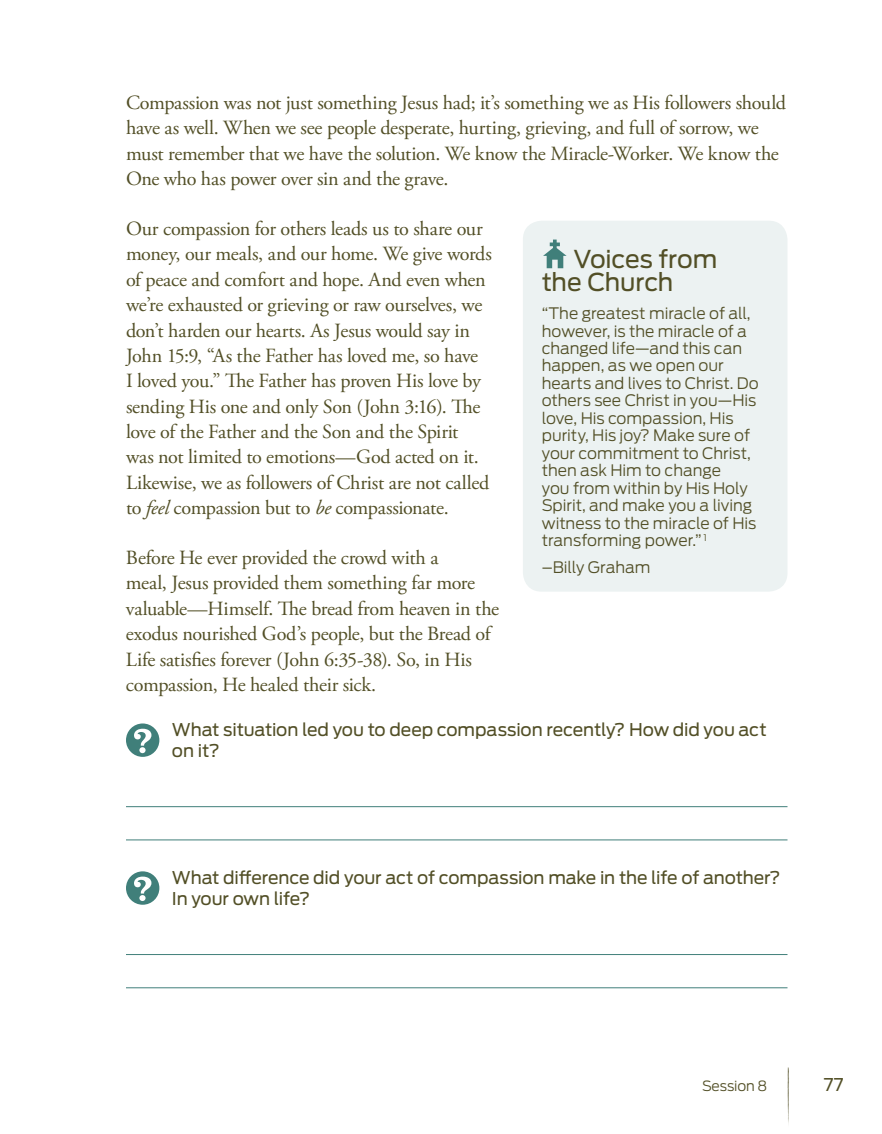
<style>
.page{position:relative;width:882px;height:1134px;background:#fff}
.page>*{position:absolute;margin:0;border:0;box-sizing:border-box;transform-origin:0 0}
.t1{font:24.5px/22.8px "Antenna";letter-spacing:-.005em;color:#524f26}
.t2{font:20.12px/25.4px "Adobe Garamond Pro";letter-spacing:-.025em;color:#524f26}
.t3{font:17.5px/21px "Antenna";letter-spacing:-.01em;color:#524f26}
.t4{font:300 15.75px/17.5px "Antenna";letter-spacing:-.005em;color:#524f26}
.t5{font:300 14px "Antenna";letter-spacing:-.01em;color:#524f26}
.s1{font-style:italic}
</style>
<div class="page">
<img style="left:787px;top:1067px;width:2px;height:57px">
<hr style="left:126px;top:806px;width:662px;height:1px;background:#407f7a">
<hr style="left:126px;top:840px;width:662px;height:1px;background:#407f7a">
<hr style="left:126px;top:954px;width:662px;height:1px;background:#407f7a">
<hr style="left:126px;top:988px;width:662px;height:1px;background:#407f7a">
<div style="left:523px;top:221px;width:265px;height:371px;background:#ecf2f2;border-radius:19px"></div>
<svg style="left:543px;top:240px;width:24px;height:28px"></svg>
<svg style="left:126px;top:723px;width:33px;height:34px"></svg>
<svg style="left:126px;top:871px;width:33px;height:34px"></svg>
<p class="t2" style="left:126px;top:91px;width:662px">Compassion was not just something Jesus had; it’s something we as His followers should have as well. When we see people desperate, hurting, grieving, and full of sorrow, we must remember that we have the solution. We know the Miracle-Worker. We know the One who has power over sin and the grave.</p>
<p class="t2" style="left:126px;top:217px;width:367px">Our compassion for others leads us to share our money, our meals, and our home. We give words of peace and comfort and hope. And even when we’re exhausted or grieving or raw ourselves, we don’t harden our hearts. As Jesus would say in John 15:9, “As the Father has loved me, so have<br>I loved you.” The Father has proven His love by sending His one and only Son (John 3:16). The love of the Father and the Son and the Spirit<br>was not limited to emotions—God acted on it.<br>Likewise, we as followers of Christ are not called to <span class="s1">feel</span> compassion but to <span class="s1">be</span> compassionate.</p>
<p class="t2" style="left:126px;top:546px;width:375px">Before He ever provided the crowd with a<br>meal, Jesus provided them something far more valuable—Himself. The bread from heaven in the exodus nourished God’s people, but the Bread of Life satisfies forever (John 6:35-38). So, in His compassion, He healed their sick.</p>
<p class="t3" style="left:172px;top:720px;width:596px">What situation led you to deep compassion recently? How did you act on it?</p>
<p class="t1" style="left:542px;top:248px;width:177px;text-indent:32px">Voices from the Church</p>
<p class="t4" style="left:542px;top:305px;width:218px">“The greatest miracle of all, however, is the miracle of a changed life—and this can happen, as we open our hearts and lives to Christ. Do others see Christ in you—His love, His compassion, His purity, His joy? Make sure of your commitment to Christ, then ask Him to change<br>you from within by His Holy<br>Spirit, and make you a living witness to the miracle of His transforming power.” <sup>1</sup></p>
<p class="t4" style="left:542px;top:558px;width:110px">–Billy Graham</p>
<p class="t3" style="left:172px;top:868px;width:610px">What difference did your act of compassion make in the life of another?<br>In your own life?</p>
<p class="t5" style="left:702px;top:1078px;width:67px">Session 8</p>
<p class="t3" style="left:824px;top:1074px;width:21px">77</p>
</div>
